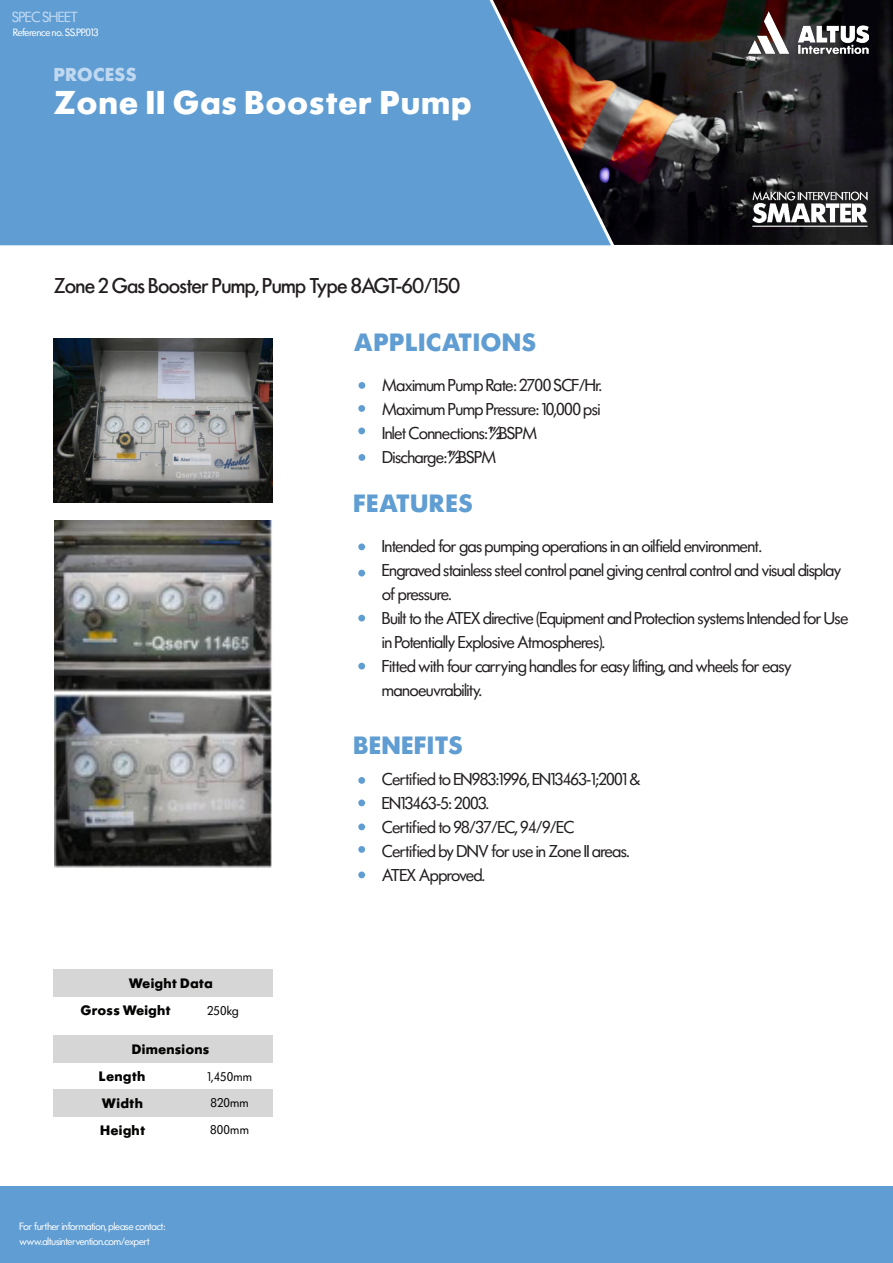
<style>
.page{position:relative;width:893px;height:1263px;background:#fff}
.page>*{position:absolute;margin:0;border:0;box-sizing:border-box;transform-origin:0 0}
.t1{font:700 34.65px "Futura SHOP";letter-spacing:.06em;color:#fff}
.t2{font:700 26.25px "Futura SHOP";letter-spacing:.06em;color:#5f9dd2}
.t3{font:500 22.5px "Futura SHOP";color:#231f20}
.t4{font:700 19.65px "Futura SHOP";letter-spacing:.06em;color:#c0d8f0}
.t5{font:18px/24px "Futura SHOP";color:#231f20}
.t6{font:15.45px "Futura SHOP";color:#c0d8f0}
.t7{font:700 14.4px "Futura SHOP";letter-spacing:.06em;color:#040503}
.t8{font:13.2px "Futura SHOP";letter-spacing:.06em;color:#040503}
.t9{font:11.1px "Futura SHOP";color:#fff}
</style>
<div class="page">
<img style="left:617px;top:0;width:276px;height:245px">
<div style="left:0;top:0;width:476px;height:245px;background:#5f9dd3"></div>
<div style="left:358px;top:382px;width:7px;height:7px;background:#5f9dd2;border-radius:50%"></div>
<div style="left:358px;top:454px;width:7px;height:7px;background:#5f9dd2;border-radius:50%"></div>
<div style="left:358px;top:543px;width:7px;height:7px;background:#5f9dd2;border-radius:50%"></div>
<div style="left:358px;top:570px;width:7px;height:6px;background:#5f9dd2;border-radius:50%"></div>
<div style="left:358px;top:615px;width:7px;height:6px;background:#5f9dd2;border-radius:50%"></div>
<div style="left:358px;top:663px;width:7px;height:6px;background:#5f9dd2;border-radius:50%"></div>
<div style="left:358px;top:405px;width:7px;height:7px;background:#5f9dd2;border-radius:50%"></div>
<div style="left:358px;top:427px;width:7px;height:7px;background:#5f9dd2;border-radius:50%"></div>
<div style="left:358px;top:777px;width:7px;height:7px;background:#5f9dd2;border-radius:50%"></div>
<div style="left:358px;top:799px;width:7px;height:7px;background:#5f9dd2;border-radius:50%"></div>
<div style="left:358px;top:823px;width:7px;height:7px;background:#5f9dd2;border-radius:50%"></div>
<div style="left:358px;top:846px;width:7px;height:7px;background:#5f9dd2;border-radius:50%"></div>
<div style="left:358px;top:871px;width:7px;height:7px;background:#5f9dd2;border-radius:50%"></div>
<svg style="left:476px;top:0;width:141px;height:246px;background:#606680"></svg>
<img style="left:749px;top:12px;width:120px;height:41px">
<img style="left:750px;top:191px;width:120px;height:36px">
<div style="left:0;top:1186px;width:893px;height:77px;background:#5f9dd2"></div>
<div style="left:54px;top:969px;width:219px;height:28px;background:#d6d6d6"></div>
<div style="left:54px;top:1035px;width:219px;height:28px;background:#d6d6d6"></div>
<div style="left:54px;top:1089px;width:219px;height:28px;background:#d6d6d6"></div>
<img style="left:53px;top:338px;width:220px;height:165px">
<img style="left:54px;top:520px;width:218px;height:347px">
<p class="t6" style="left:12px;top:9px;width:67px">SPEC SHEET</p>
<p class="t9" style="left:13px;top:27px;width:87px">Reference no. SS.PP.013</p>
<p class="t4" style="left:54px;top:64px;width:84px">PROCESS</p>
<p class="t1" style="left:54px;top:85px;width:419px">Zone II Gas Booster Pump</p>
<p class="t3" style="left:54px;top:274px;width:407px">Zone 2 Gas Booster Pump, Pump Type 8AGT-60/150</p>
<p class="t2" style="left:354px;top:329px;width:183px">APPLICATIONS</p>
<p class="t5" style="left:382px;top:373px;width:221px">Maximum Pump Rate: 2700 SCF/Hr.</p>
<p class="t5" style="left:382px;top:397px;width:219px">Maximum Pump Pressure: 10,000 psi</p>
<p class="t5" style="left:382px;top:421px;width:156px">Inlet Connections:½” BSPM</p>
<p class="t5" style="left:382px;top:445px;width:115px">Discharge:½” BSPM</p>
<p class="t2" style="left:354px;top:489px;width:120px">FEATURES</p>
<p class="t5" style="left:382px;top:535px;width:381px">Intended for gas pumping operations in an oilfield environment.</p>
<p class="t5" style="left:382px;top:559px;width:460px">Engraved stainless steel control panel giving central control and visual display of pressure.</p>
<p class="t5" style="left:382px;top:607px;width:467px">Built to the ATEX directive (Equipment and Protection systems Intended for Use in Potentially Explosive Atmospheres).</p>
<p class="t5" style="left:382px;top:655px;width:411px">Fitted with four carrying handles for easy lifting, and wheels for easy manoeuvrability.</p>
<p class="t2" style="left:354px;top:731px;width:110px">BENEFITS</p>
<p class="t7" style="left:129px;top:976px;width:85px">Weight Data</p>
<p class="t7" style="left:81px;top:1003px;width:91px">Gross Weight</p>
<p class="t8" style="left:207px;top:1004px;width:32px">250kg</p>
<p class="t7" style="left:132px;top:1042px;width:78px">Dimensions</p>
<p class="t7" style="left:99px;top:1069px;width:47px">Length</p>
<p class="t7" style="left:102px;top:1096px;width:42px">Width</p>
<p class="t7" style="left:101px;top:1123px;width:46px">Height</p>
<p class="t8" style="left:208px;top:1070px;width:46px">1,450mm</p>
<p class="t8" style="left:211px;top:1096px;width:39px">820mm</p>
<p class="t8" style="left:211px;top:1123px;width:39px">800mm</p>
<p class="t9" style="left:20px;top:1220px;width:147px">For further information, please contact:</p>
<p class="t9" style="left:20px;top:1235px;width:132px">www.altusintervention.com/expert</p>
<p class="t5" style="left:382px;top:767px;width:260px">Certified to EN983:1996, EN13463-1;2001 &amp;</p>
<p class="t5" style="left:382px;top:791px;width:108px">EN13463-5: 2003.</p>
<p class="t5" style="left:382px;top:815px;width:193px">Certified to 98/37/EC, 94/9/EC</p>
<p class="t5" style="left:382px;top:839px;width:248px">Certified by DNV for use in Zone II areas.</p>
<p class="t5" style="left:382px;top:863px;width:104px">ATEX Approved.</p>
</div>
